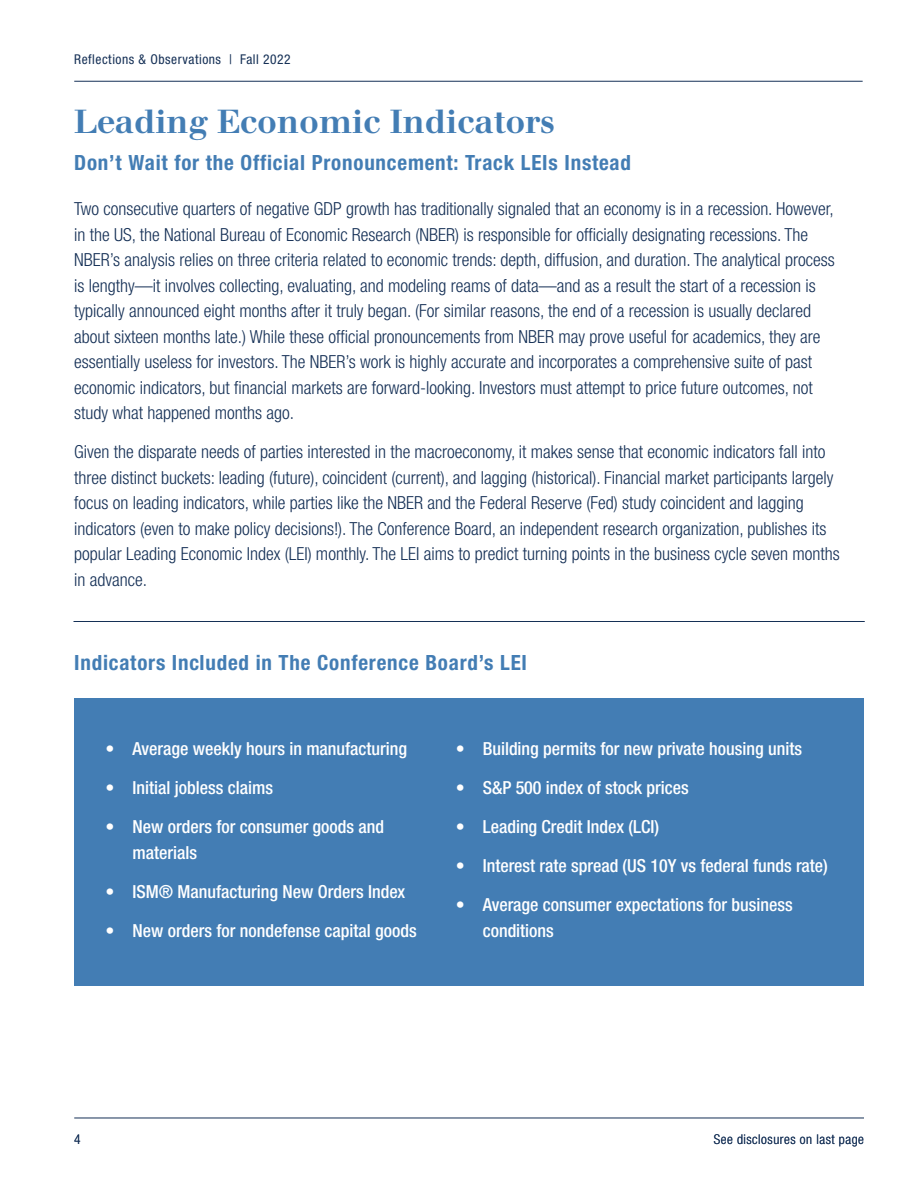
<style>
.page{position:relative;width:918px;height:1188px;background:#fff}
.page>*{position:absolute;margin:0;border:0;box-sizing:border-box;transform-origin:0 0}
.t1{font:500 33px "Walbaum";color:#437db4}
.t2{font:700 condensed 21px "Helvetica Neue LT Std";letter-spacing:.04em;color:#437db4}
.t3{font:300 condensed 18px/25.5px "Helvetica Neue LT Std";color:#153056}
.t4{font:500 condensed 18px/25.5px "Helvetica Neue LT Std";color:#fff}
.t5{font:condensed 13.5px "Helvetica Neue LT Std";letter-spacing:.04em;color:#153056}
.t6{font:300 condensed 13.5px "Helvetica Neue LT Std";letter-spacing:.04em;color:#153056}
</style>
<div class="page">
<hr style="left:74px;top:1118px;width:790px;height:1px;background:#153056">
<hr style="left:74px;top:81px;width:789px;height:1px;background:#153056">
<div style="left:74px;top:698px;width:790px;height:287px;background:#437db4"></div>
<hr style="left:74px;top:621px;width:791px;height:1px;background:#153056">
<p class="t5" style="left:74px;top:51px;width:218px">Reflections &amp; Observations | Fall 2022</p>
<h1 class="t1" style="left:74px;top:103px;width:482px">Leading Economic Indicators</h1>
<p class="t2" style="left:74px;top:149px;width:558px">Don’t Wait for the Official Pronouncement: Track LEIs Instead</p>
<p class="t3" style="left:74px;top:196px;width:762px">Two consecutive quarters of negative GDP growth has traditionally signaled that an economy is in a recession. However, in the US, the National Bureau of Economic Research (NBER) is responsible for officially designating recessions. The NBER’s analysis relies on three criteria related to economic trends: depth, diffusion, and duration. The analytical process is lengthy—it involves collecting, evaluating, and modeling reams of data—and as a result the start of a recession is typically announced eight months after it truly began. (For similar reasons, the end of a recession is usually declared about sixteen months late.) While these official pronouncements from NBER may prove useful for academics, they are essentially useless for investors. The NBER’s work is highly accurate and incorporates a comprehensive suite of past economic indicators, but financial markets are forward-looking. Investors must attempt to price future outcomes, not study what happened months ago.</p>
<p class="t3" style="left:74px;top:439px;width:767px">Given the disparate needs of parties interested in the macroeconomy, it makes sense that economic indicators fall into three distinct buckets: leading (future), coincident (current), and lagging (historical). Financial market participants largely focus on leading indicators, while parties like the NBER and the Federal Reserve (Fed) study coincident and lagging indicators (even to make policy decisions!). The Conference Board, an independent research organization, publishes its popular Leading Economic Index (LEI) monthly. The LEI aims to predict turning points in the business cycle seven months in advance.</p>
<p class="t2" style="left:74px;top:650px;width:454px">Indicators Included in The Conference Board’s LEI</p>
<p class="t4" style="left:106px;top:736px;width:303px">• Average weekly hours in manufacturing</p>
<p class="t4" style="left:106px;top:775px;width:169px">• Initial jobless claims</p>
<p class="t4" style="left:133px;top:814px;width:253px;text-indent:-27px">• New orders for consumer goods and materials</p>
<p class="t4" style="left:106px;top:878px;width:301px">• ISM® Manufacturing New Orders Index</p>
<p class="t4" style="left:106px;top:917px;width:313px">• New orders for nondefense capital goods</p>
<p class="t4" style="left:456px;top:736px;width:348px">• Building permits for new private housing units</p>
<p class="t4" style="left:456px;top:775px;width:235px">• S&amp;P 500 index of stock prices</p>
<p class="t4" style="left:456px;top:814px;width:205px">• Leading Credit Index (LCI)</p>
<p class="t4" style="left:456px;top:853px;width:374px">• Interest rate spread (US 10Y vs federal funds rate)</p>
<p class="t4" style="left:483px;top:892px;width:312px;text-indent:-27px">• Average consumer expectations for business conditions</p>
<p class="t6" style="left:74px;top:1131px;width:8px">4</p>
<p class="t6" style="left:714px;top:1131px;width:152px">See disclosures on last page</p>
</div>
